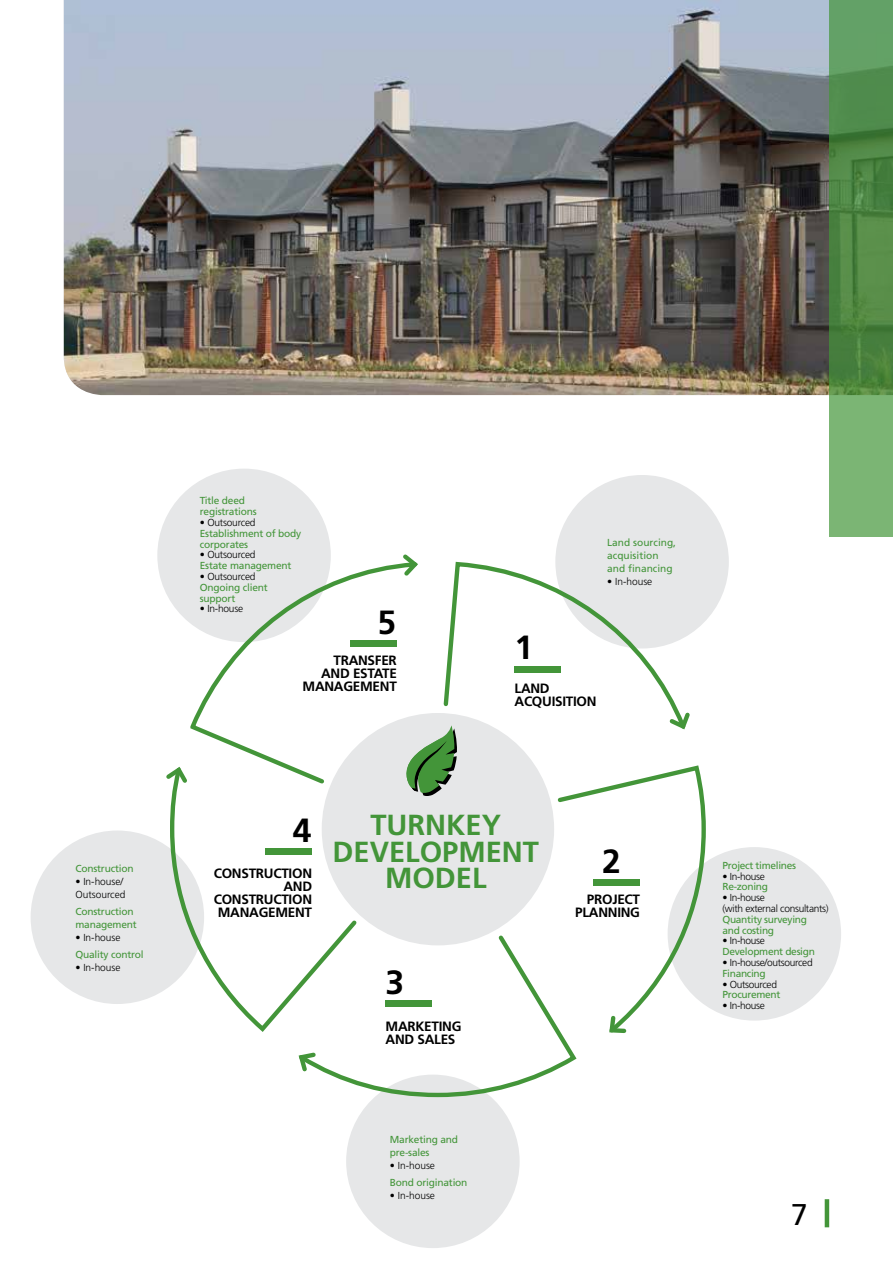
<style>
.page{position:relative;width:893px;height:1263px;background:#fff}
.page>*{position:absolute;margin:0;border:0;box-sizing:border-box;transform-origin:0 0}
.t1{font:700 33.6px "Frutiger LT Std";color:#000}
.t2{font:30px "Frutiger LT Std";color:#000}
.t3{font:700 28.95px/26.1px "Frutiger LT Std";color:#439539;text-align:center}
.t4{font:700 13.5px/12.8px "Frutiger LT Std";letter-spacing:-.02em;color:#000;text-align:right}
.t5{font:10.2px/10.8px "Frutiger LT Std";letter-spacing:-.02em;color:#439539}
.t6{font:300 10.2px/10.8px "Frutiger LT Std";letter-spacing:-.02em;color:#000}
.t7{font:10.2px/13px "Frutiger LT Std";color:#439539}
.t8{font:300 10.2px/13px "Frutiger LT Std";color:#000}
</style>
<div class="page">
<hr style="left:825px;top:1199px;width:4px;height:28px;background:#439539">
<div style="left:322px;top:713px;width:232px;height:232px;background:#e6e7e8;border-radius:50%"></div>
<div style="left:555px;top:475px;width:174px;height:173px;background:#e6e7e8;border-radius:50%"></div>
<div style="left:668px;top:847px;width:173px;height:173px;background:#e6e7e8;border-radius:50%"></div>
<div style="left:157px;top:469px;width:174px;height:173px;background:#e6e7e8;border-radius:50%"></div>
<div style="left:346px;top:1074px;width:174px;height:174px;background:#e6e7e8;border-radius:50%"></div>
<div style="left:31px;top:830px;width:173px;height:174px;background:#e6e7e8;border-radius:50%"></div>
<img style="left:64px;top:0;width:765px;height:395px">
<svg style="left:829px;top:0;width:64px;height:537px;background:#5c9554"></svg>
<svg style="left:319px;top:932px;width:258px;height:167px"></svg>
<svg style="left:298px;top:1052px;width:21px;height:20px"></svg>
<svg style="left:169px;top:787px;width:191px;height:248px"></svg>
<svg style="left:166px;top:766px;width:21px;height:21px"></svg>
<svg style="left:190px;top:562px;width:209px;height:222px"></svg>
<svg style="left:399px;top:552px;width:309px;height:484px"></svg>
<p class="t5" style="left:75px;top:863px;width:60px">Construction</p>
<p class="t8" style="left:75px;top:875px;width:52px">• In-house/<br>Outsourced</p>
<p class="t5" style="left:75px;top:905px;width:63px;line-height:13px">Construction management</p>
<p class="t6" style="left:75px;top:932px;width:47px">• In-house</p>
<p class="t5" style="left:75px;top:949px;width:70px">Quality control</p>
<p class="t6" style="left:75px;top:962px;width:47px">• In-house</p>
<p class="t5" style="left:200px;top:495px;width:58px">Title deed registrations</p>
<p class="t6" style="left:200px;top:517px;width:57px">• Outsourced</p>
<p class="t5" style="left:200px;top:528px;width:103px">Establishment of body corporates</p>
<p class="t6" style="left:200px;top:550px;width:57px">• Outsourced</p>
<p class="t5" style="left:200px;top:560px;width:93px">Estate management</p>
<p class="t6" style="left:200px;top:571px;width:57px">• Outsourced</p>
<p class="t5" style="left:200px;top:582px;width:69px">Ongoing client support</p>
<p class="t6" style="left:200px;top:604px;width:45px">• In-house</p>
<h1 class="t1" style="left:378px;top:603px;width:20px">5</h1>
<h3 class="t4" style="left:302px;top:654px;width:96px">TRANSFER<br>AND ESTATE<br>MANAGEMENT</h3>
<p class="t7" style="left:607px;top:536px;width:70px">Land sourcing, acquisition and financing</p>
<p class="t6" style="left:607px;top:576px;width:47px">• In-house</p>
<h1 class="t1" style="left:514px;top:628px;width:20px">1</h1>
<h3 class="t4" style="left:514px;top:682px;width:84px;text-align:left">LAND<br>ACQUISITION</h3>
<h1 class="t1" style="left:293px;top:811px;width:20px">4</h1>
<h3 class="t4" style="left:214px;top:867px;width:100px">CONSTRUCTION<br>AND<br>CONSTRUCTION<br>MANAGEMENT</h3>
<h3 class="t3" style="left:333px;top:812px;width:208px">TURNKEY<br>DEVELOPMENT<br>MODEL</h3>
<h1 class="t1" style="left:386px;top:963px;width:20px">3</h1>
<h3 class="t4" style="left:386px;top:1020px;width:77px;text-align:left">MARKETING<br>AND SALES</h3>
<p class="t5" style="left:390px;top:1133px;width:70px;line-height:13px">Marketing and pre-sales</p>
<p class="t6" style="left:390px;top:1160px;width:47px">• In-house</p>
<p class="t5" style="left:390px;top:1177px;width:79px">Bond origination</p>
<p class="t6" style="left:390px;top:1190px;width:47px">• In-house</p>
<h1 class="t1" style="left:602px;top:842px;width:20px">2</h1>
<h3 class="t4" style="left:575px;top:893px;width:66px">PROJECT<br>PLANNING</h3>
<p class="t5" style="left:722px;top:860px;width:75px">Project timelines</p>
<p class="t6" style="left:722px;top:871px;width:44px">• In-house</p>
<p class="t5" style="left:722px;top:881px;width:47px">Re-zoning</p>
<p class="t6" style="left:722px;top:892px;width:108px">• In-house<br>(with external consultants)</p>
<p class="t5" style="left:722px;top:914px;width:86px">Quantity surveying and costing</p>
<p class="t6" style="left:722px;top:935px;width:44px">• In-house</p>
<p class="t5" style="left:722px;top:946px;width:94px">Development design</p>
<p class="t6" style="left:722px;top:957px;width:92px">• In-house/outsourced</p>
<p class="t5" style="left:722px;top:968px;width:45px">Financing</p>
<p class="t6" style="left:722px;top:979px;width:56px">• Outsourced</p>
<p class="t5" style="left:722px;top:989px;width:59px">Procurement</p>
<p class="t6" style="left:722px;top:1000px;width:44px">• In-house</p>
<h2 class="t2" style="left:791px;top:1196px;width:18px">7</h2>
</div>
